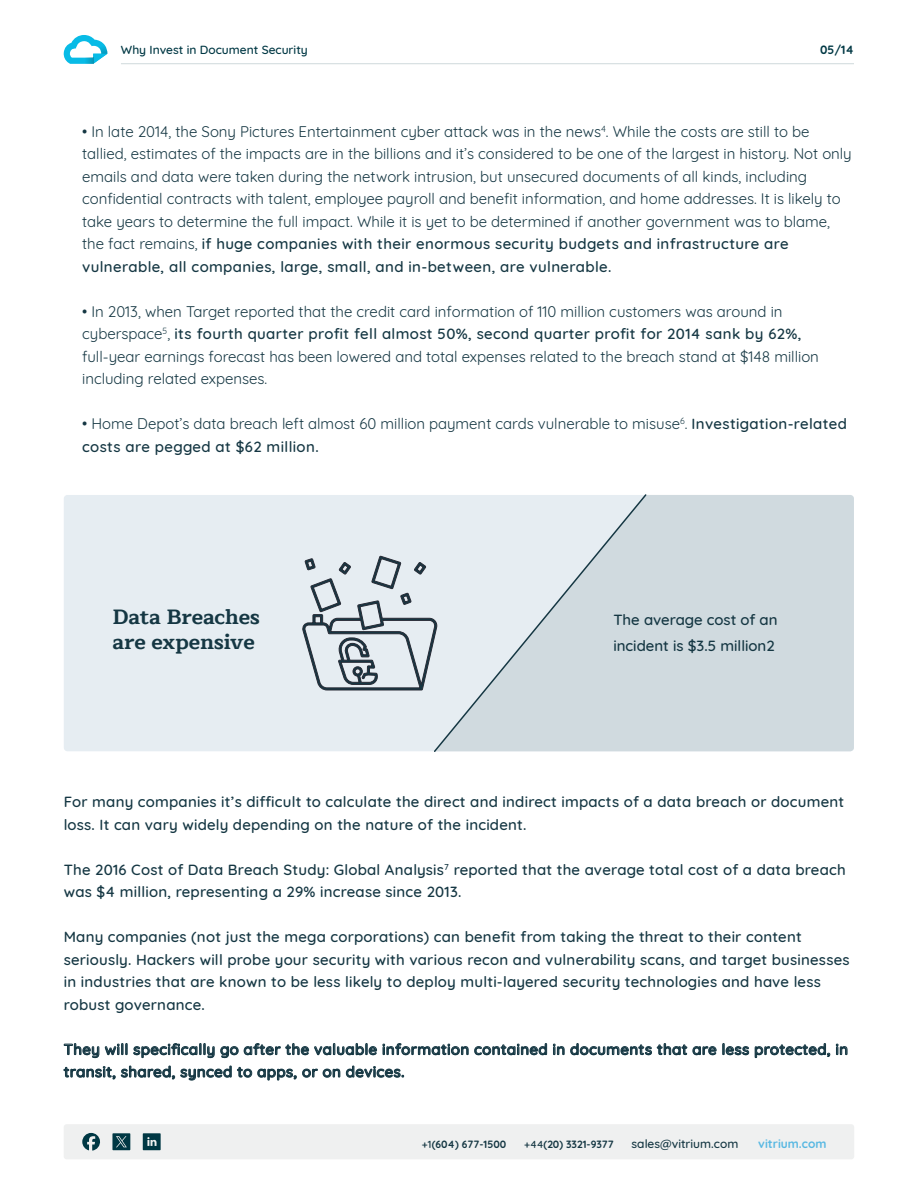
<style>
.page{position:relative;width:918px;height:1188px;background:#fff}
.page>*{position:absolute;margin:0;border:0;box-sizing:border-box;transform-origin:0 0}
.t1{font:700 21px/25.2px "Maitree";color:#153743}
.t2{font:15px/22.5px "Quicksand";color:#153743}
.t3{font:500 15px/22.5px "Quicksand";letter-spacing:.015em;color:#153743}
.t4{font:500 12px "Quicksand";color:#003844}
.t5{font:500 12px "Quicksand";color:#153743}
.t6{font:700 12px "Quicksand";color:#58b8e2}
.t7{font:700 12px "Quicksand";color:#003844}
.t8{font:700 10.5px "Quicksand";color:#153743}
.s1{font-weight:500}
</style>
<div class="page">
<svg style="left:63px;top:35px;width:44px;height:29px"></svg>
<hr style="left:121px;top:63px;width:733px;height:1px;background:#003844">
<svg style="left:64px;top:1043px;width:35px;height:15px"></svg>
<svg style="left:105px;top:1043px;width:442px;height:15px"></svg>
<svg style="left:553px;top:1043px;width:196px;height:12px"></svg>
<svg style="left:755px;top:1043px;width:75px;height:15px"></svg>
<svg style="left:836px;top:1044px;width:12px;height:11px"></svg>
<svg style="left:63px;top:1065px;width:277px;height:16px"></svg>
<svg style="left:346px;top:1065px;width:58px;height:13px"></svg>
<div style="left:64px;top:495px;width:790px;height:256px;background:#e6edf2;border-radius:4px"></div>
<div style="left:648px;top:495px;width:206px;height:256px;background:#d0dadf"></div>
<svg style="left:434px;top:494px;width:214px;height:258px"></svg>
<svg style="left:302px;top:556px;width:135px;height:134px"></svg>
<div style="left:64px;top:1124px;width:790px;height:35px;background:#eff0f0;border-radius:3px"></div>
<svg style="left:82px;top:1133px;width:18px;height:18px"></svg>
<svg style="left:112px;top:1133px;width:18px;height:17px"></svg>
<svg style="left:143px;top:1133px;width:18px;height:17px"></svg>
<p class="t4" style="left:121px;top:40px;width:188px">Why Invest in Document Security</p>
<p class="t7" style="left:820px;top:39px;width:35px">05/14</p>
<p class="t2" style="left:82px;top:119px;width:771px">• In late 2014, the Sony Pictures Entertainment cyber attack was in the news<sup>4</sup>. While the costs are still to be tallied, estimates of the impacts are in the billions and it’s considered to be one of the largest in history. Not only emails and data were taken during the network intrusion, but unsecured documents of all kinds, including confidential contracts with talent, employee payroll and benefit information, and home addresses. It is likely to take years to determine the full impact. While it is yet to be determined if another government was to blame, the fact remains, <span class="s1">if huge companies with their enormous security budgets and infrastructure are vulnerable, all companies, large, small, and in-between, are vulnerable.</span></p>
<p class="t2" style="left:82px;top:299px;width:738px">• In 2013, when Target reported that the credit card information of 110 million customers was around in cyberspace<sup>5</sup>, <span class="s1">its fourth quarter profit fell almost 50%, second quarter profit for 2014 sank by 62%, </span>full-year earnings forecast has been lowered and total expenses related to the breach stand at $148 million including related expenses.</p>
<p class="t2" style="left:82px;top:411px;width:766px">• Home Depot’s data breach left almost 60 million payment cards vulnerable to misuse<sup>6</sup>. <span class="s1">Investigation-related costs are pegged at $62 million.</span></p>
<h1 class="t1" style="left:112px;top:604px;width:149px">Data Breaches are expensive</h1>
<p class="t3" style="left:613px;top:606px;width:166px;line-height:25.5px">The average cost of an incident is $3.5 million2</p>
<p class="t3" style="left:64px;top:789px;width:782px">For many companies it’s difficult to calculate the direct and indirect impacts of a data breach or document loss. It can vary widely depending on the nature of the incident.</p>
<p class="t3" style="left:64px;top:857px;width:784px">The 2016 Cost of Data Breach Study: Global Analysis<sup>7</sup> reported that the average total cost of a data breach was $4 million, representing a 29% increase since 2013.</p>
<p class="t3" style="left:64px;top:924px;width:787px">Many companies (not just the mega corporations) can benefit from taking the threat to their content seriously. Hackers will probe your security with various recon and vulnerability scans, and target businesses in industries that are known to be less likely to deploy multi-layered security technologies and have less robust governance.</p>
<p class="t3" style="left:64px;top:1037px;width:786px">They will specifically go after the valuable information contained in documents that are less protected, in transit, shared, synced to apps, or on devices.</p>
<p class="t8" style="left:422px;top:1135px;width:86px"><span class="s1">+1</span>(604) 677-1500</p>
<p class="t8" style="left:524px;top:1135px;width:91px"><span class="s1">+44</span>(20) 3321-9377</p>
<p class="t5" style="left:631px;top:1134px;width:108px">sales@vitrium.com</p>
<p class="t6" style="left:758px;top:1133px;width:70px">vitrium.com</p>
</div>
